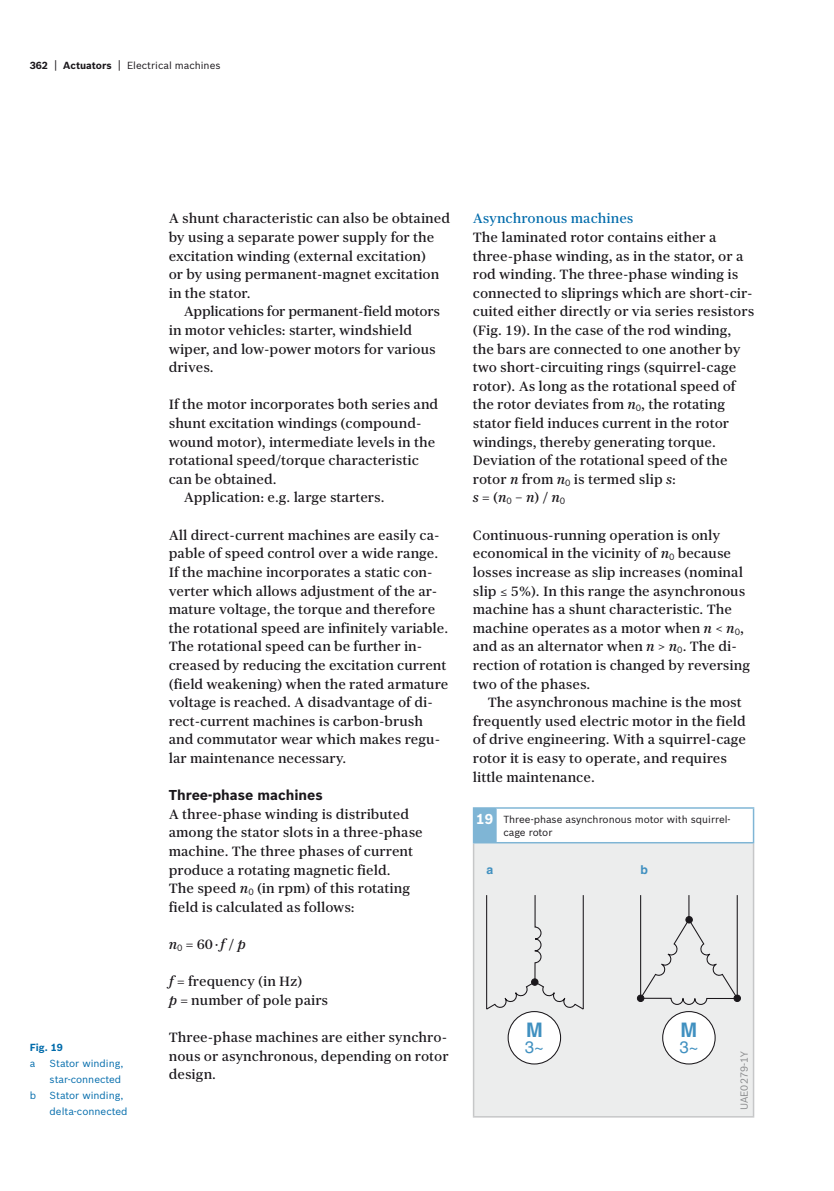
<style>
.page{position:relative;width:834px;height:1191px;background:#fff}
.page>*{position:absolute;margin:0;border:0;box-sizing:border-box;transform-origin:0 0}
.t1{font:700 20.12px "Helvetica LT Com";color:#4090c0}
.t2{font:16.8px "Helvetica LT Com";color:#4090c0}
.t3{font:700 14px "Bosch Sans";color:#1a171b}
.t4{font:13.65px/18.6px "Bosch Serif";color:#1a171b}
.t5{font:13.65px "Bosch Serif";color:#006bab}
.t6{font:700 12.25px "Helvetica LT Com";color:#4090c0}
.t7{font:10.15px/13.7px "Bosch Sans";color:#1a171b}
.t8{font:10.15px/16.1px "Bosch Sans";color:#006bab}
.t9{font:10.15px "Bosch Sans";color:#87888a}
.t10{font:700 10.15px "Bosch Sans";color:#006bab}
.s1{font-weight:700}
.s2{font-size:11.38px}
.s3{font-style:italic}
.s4{font-weight:700;font-size:14px;color:#fff}
</style>
<div class="page">
<div style="left:473px;top:808px;width:23px;height:34px;background:#7fb5d5"></div>
<div style="left:473px;top:842px;width:280px;height:274px;background:#eceded"></div>
<hr style="left:752px;top:843px;width:2px;height:273px;background:#c6c7c8">
<hr style="left:473px;top:843px;width:1px;height:273px;background:#c6c7c8">
<hr style="left:472px;top:1116px;width:282px;height:1px;background:#c6c7c8">
<svg style="left:472px;top:807px;width:24px;height:1px"></svg>
<hr style="left:496px;top:807px;width:258px;height:1px;background:#7fb5d5">
<hr style="left:752px;top:808px;width:2px;height:34px;background:#7fb5d5">
<hr style="left:472px;top:842px;width:282px;height:1px;background:#7fb5d5">
<div style="left:508px;top:1011px;width:52px;height:53px;background:#fff;border-radius:50%"></div>
<div style="left:507px;top:1011px;width:54px;height:53px;border:1px solid #1a171b;border-radius:50%"></div>
<div style="left:662px;top:1011px;width:53px;height:53px;background:#fff;border-radius:50%"></div>
<div style="left:662px;top:1011px;width:53px;height:53px;border:1px solid #1a171b;border-radius:50%"></div>
<div style="left:733px;top:994px;width:7px;height:8px;border:1px solid #1a171b;border-radius:50%"></div>
<svg style="left:637px;top:895px;width:101px;height:110px"></svg>
<svg style="left:486px;top:895px;width:98px;height:115px"></svg>
<p class="t7" style="left:30px;top:59px;width:192px"><span class="s1">362</span> <span class="s2">|</span> <span class="s1">Actuators</span> <span class="s2">|</span> Electrical machines</p>
<p class="t10" style="left:30px;top:1043px;width:35px">Fig. 19</p>
<p class="t8" style="left:30px;top:1056px;width:7px">a</p>
<p class="t8" style="left:50px;top:1056px;width:75px">Stator winding, star-connected</p>
<p class="t8" style="left:30px;top:1088px;width:8px">b</p>
<p class="t8" style="left:50px;top:1088px;width:79px">Stator winding, delta-connected</p>
<p class="t4" style="left:169px;top:210px;width:283px">A shunt characteristic can also be obtained by using a separate power supply for the excitation winding (external excitation)<br>or by using permanent-magnet excitation in the stator.</p>
<p class="t4" style="left:169px;top:303px;width:273px;text-indent:15px">Applications for permanent-field motors in motor vehicles: starter, windshield wiper, and low-power motors for various drives.</p>
<p class="t4" style="left:169px;top:396px;width:271px">If the motor incorporates both series and</p>
<p class="t4" style="left:169px;top:415px;width:254px">shunt excitation windings (compound-</p>
<p class="t4" style="left:169px;top:433px;width:268px">wound motor), intermediate levels in the</p>
<p class="t4" style="left:169px;top:452px;width:251px">rotational speed/torque characteristic</p>
<p class="t4" style="left:169px;top:470px;width:109px">can be obtained.</p>
<p class="t4" style="left:184px;top:489px;width:202px">Application: e.g. large starters.</p>
<p class="t4" style="left:169px;top:526px;width:281px">All direct-current machines are easily ca&shy;pable of speed control over a wide range.<br>If the machine incorporates a static con&shy;verter which allows adjustment of the ar&shy;mature voltage, the torque and therefore the rotational speed are infinitely variable.<br>The rotational speed can be further in&shy;creased by reducing the excitation current (field weakening) when the rated armature voltage is reached. A disadvantage of di&shy;rect-current machines is carbon-brush and commutator wear which makes regu&shy;lar maintenance necessary.</p>
<p class="t3" style="left:169px;top:789px;width:155px">Three-phase machines</p>
<p class="t4" style="left:169px;top:805px;width:255px">A three-phase winding is distributed among the stator slots in a three-phase machine. The three phases of current produce a rotating magnetic field.<br>The speed <span class="s3">n</span><sub>0</sub> (in rpm) of this rotating field is calculated as follows:</p>
<p class="t4" style="left:169px;top:936px;width:79px"><span class="s3">n</span><sub>0</sub> = 60 ⋅ <span class="s3">f</span> / <span class="s3">p</span></p>
<p class="t4" style="left:169px;top:973px;width:161px"><span class="s3">f</span> = frequency (in Hz)<br><span class="s3">p</span> = number of pole pairs</p>
<p class="t4" style="left:169px;top:1029px;width:281px;text-align:justify">Three-phase machines are either synchro&shy;nous or asynchronous, depending on rotor design.</p>
<p class="t5" style="left:472px;top:213px;width:162px">Asynchronous machines</p>
<p class="t4" style="left:472px;top:229px;width:283px">The laminated rotor contains either a three-phase winding, as in the stator, or a rod winding. The three-phase winding is connected to sliprings which are short-cir&shy;cuited either directly or via series resistors (Fig. 19). In the case of the rod winding, the bars are connected to one another by two short-circuiting rings (squirrel-cage rotor). As long as the rotational speed of the rotor deviates from <span class="s3">n</span><sub>0</sub>, the rotating stator field induces current in the rotor windings, thereby generating torque.<br>Deviation of the rotational speed of the rotor <span class="s3">n</span> from <span class="s3">n</span><sub>0</sub> is termed slip <span class="s3">s</span>:<br><span class="s3">s</span> = (<span class="s3">n</span><sub>0</sub> − <span class="s3">n</span>) / <span class="s3">n</span><sub>0</sub></p>
<p class="t4" style="left:472px;top:526px;width:279px">Continuous-running operation is only economical in the vicinity of <span class="s3">n</span><sub>0</sub> because losses increase as slip increases (nominal slip ≤ 5%). In this range the asynchronous machine has a shunt characteristic. The machine operates as a motor when <span class="s3">n</span> &lt; <span class="s3">n</span><sub>0</sub>, and as an alternator when <span class="s3">n</span> &gt; <span class="s3">n</span><sub>0</sub>. The di&shy;rection of rotation is changed by reversing two of the phases.</p>
<p class="t4" style="left:473px;top:694px;width:275px;text-indent:15px">The asynchronous machine is the most frequently used electric motor in the field of drive engineering. With a squirrel-cage rotor it is easy to operate, and requires little maintenance.</p>
<p class="t7" style="left:503px;top:813px;width:229px;text-indent:-27px"><span class="s4">19</span> Three-phase asynchronous motor with squirrel&shy;cage rotor</p>
<p class="t6" style="left:486px;top:863px;width:8px">a</p>
<h1 class="t1" style="left:526px;top:1017px;width:18px">M</h1>
<p class="t2" style="left:524px;top:1041px;width:21px">3~</p>
<p class="t6" style="left:640px;top:863px;width:9px">b</p>
<h1 class="t1" style="left:680px;top:1017px;width:18px">M</h1>
<p class="t2" style="left:679px;top:1041px;width:21px">3~</p>
<p class="t9" style="left:740px;top:1110px;width:60px;rotate:-90deg">UAE0279-1Y</p>
</div>
